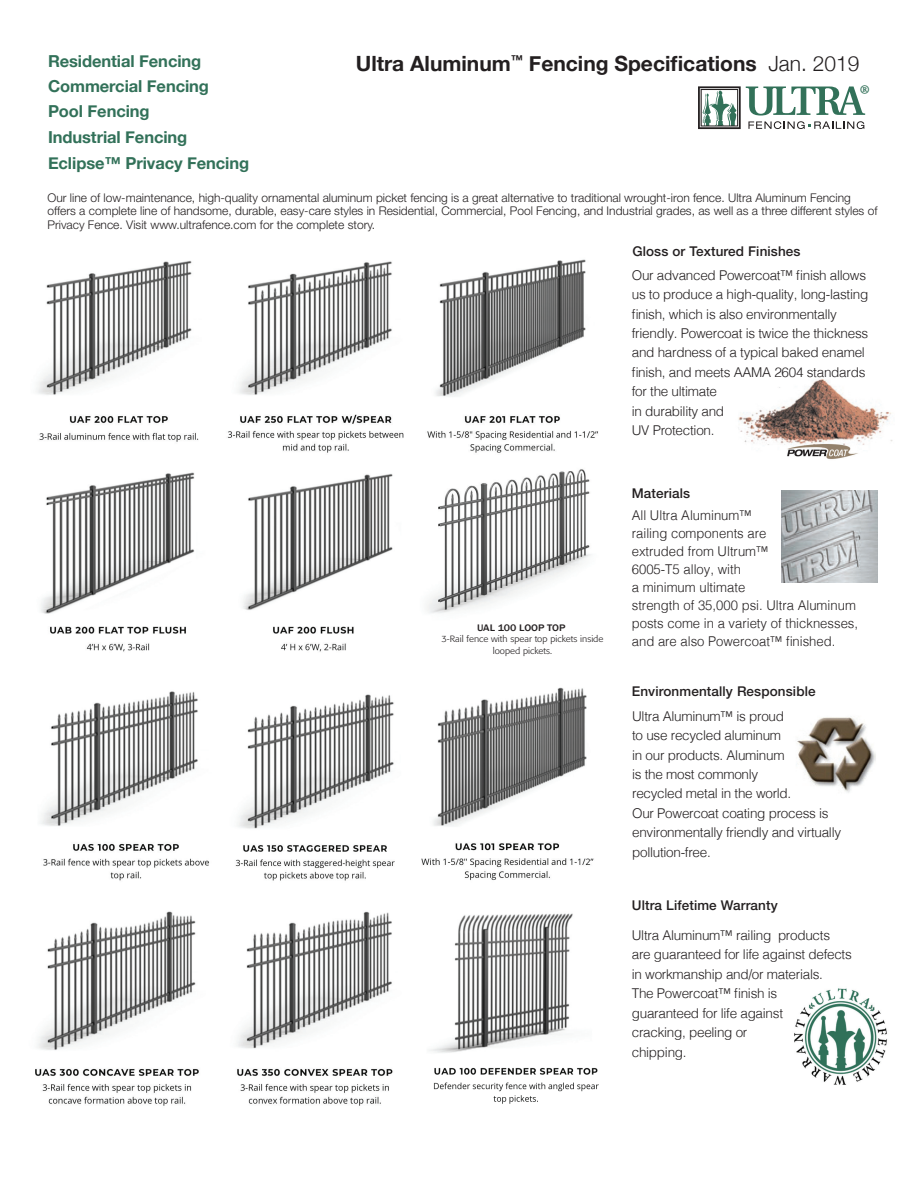
<style>
.page{position:relative;width:918px;height:1188px;background:#fff}
.page>*{position:absolute;margin:0;border:0;box-sizing:border-box;transform-origin:0 0}
.t1{font:33px "Minion Pro";color:#327159}
.t2{font:700 21px "Helvetica Neue";color:#231f20}
.t3{font:700 16.5px/25.2px "Helvetica Neue";letter-spacing:-.005em;color:#327159}
.t4{font:300 13.5px/19.5px "Helvetica";letter-spacing:-.02em;color:#231f20}
.t5{font:300 13.5px/18px "Helvetica";color:#231f20}
.t6{font:500 13.5px "Helvetica Neue LT Std";letter-spacing:.01em;color:#231f20}
.t7{font:300 12px/13.5px "Helvetica Neue LT Std";color:#231f20}
.t8{font:500 9.75px "Franklin Gothic";color:#231f20;scale:1.1 1}
.t9{font:300 9px/12px "Formata";color:#231f20;text-align:center;scale:1.06 1}
.s1{font-weight:300}
</style>
<div class="page">
<img style="left:794px;top:988px;width:93px;height:97px">
<img style="left:797px;top:717px;width:79px;height:76px">
<img style="left:781px;top:490px;width:97px;height:93px">
<img style="left:738px;top:375px;width:155px;height:84px">
<img style="left:40px;top:691px;width:169px;height:190px">
<svg style="left:698px;top:86px;width:167px;height:43px"></svg>
<img style="left:41px;top:472px;width:352px;height:180px">
<img style="left:36px;top:259px;width:562px;height:194px">
<img style="left:35px;top:911px;width:358px;height:195px">
<img style="left:235px;top:694px;width:160px;height:187px">
<img style="left:427px;top:469px;width:164px;height:144px">
<img style="left:421px;top:687px;width:173px;height:194px">
<img style="left:433px;top:1067px;width:166px;height:37px">
<img style="left:429px;top:913px;width:144px;height:140px">
<p class="t3" style="left:48px;top:49px;width:163px">Residential Fencing<br>Commercial Fencing<br>Pool Fencing<br>Industrial Fencing</p>
<p class="t3" style="left:48px;top:151px;width:203px">Eclipse™ Privacy Fencing</p>
<p class="t7" style="left:48px;top:191px;width:831px">Our line of low-maintenance, high-quality ornamental aluminum picket fencing is a great alternative to traditional wrought-iron fence. Ultra Aluminum Fencing offers a complete line of handsome, durable, easy-care styles in Residential, Commercial, Pool Fencing, and Industrial grades, as well as a three different styles of<br>Privacy Fence. Visit www.ultrafence.com for the complete story.</p>
<h2 class="t2" style="left:356px;top:48px;width:505px">Ultra Aluminum<sup>™</sup> Fencing Specifications <span class="s1">Jan. 2019</span></h2>
<h1 class="t1" style="left:859px;top:77px;width:12px">®</h1>
<p class="t6" style="left:632px;top:243px;width:170px">Gloss or Textured Finishes</p>
<p class="t8" style="left:477px;top:622px;width:82px">UAL 100 LOOP TOP</p>
<p class="t9" style="left:441px;top:633px;width:154px">3-Rail fence with spear top pickets inside looped pickets.</p>
<p class="t4" style="left:632px;top:264px;width:238px">Our advanced Powercoat™ finish allows us to produce a high-quality, long-lasting finish, which is also environmentally friendly. Powercoat is twice the thickness and hardness of a typical baked enamel finish, and meets AAMA 2604 standards for the ultimate<br>in durability and<br>UV Protection.</p>
<p class="t6" style="left:632px;top:485px;width:60px">Materials</p>
<p class="t5" style="left:632px;top:506px;width:228px">All Ultra Aluminum™<br>railing components are<br>extruded from Ultrum™<br>6005-T5 alloy, with<br>a minimum ultimate<br>strength of 35,000 psi. Ultra Aluminum posts come in a variety of thicknesses, and are also Powercoat™ finished.</p>
<p class="t6" style="left:632px;top:683px;width:185px">Environmentally Responsible</p>
<p class="t4" style="left:632px;top:705px;width:211px">Ultra Aluminum™ is proud<br>to use recycled aluminum<br>in our products. Aluminum<br>is the most commonly<br>recycled metal in the world.<br>Our Powercoat coating process is environmentally friendly and virtually pollution-free.</p>
<p class="t6" style="left:632px;top:898px;width:148px">Ultra Lifetime Warranty</p>
<p class="t4" style="left:632px;top:924px;width:222px">Ultra Aluminum™ railing products are guaranteed for life against defects in workmanship and/or materials.<br>The Powercoat™ finish is<br>guaranteed for life against<br>cracking, peeling or<br>chipping.</p>
</div>
